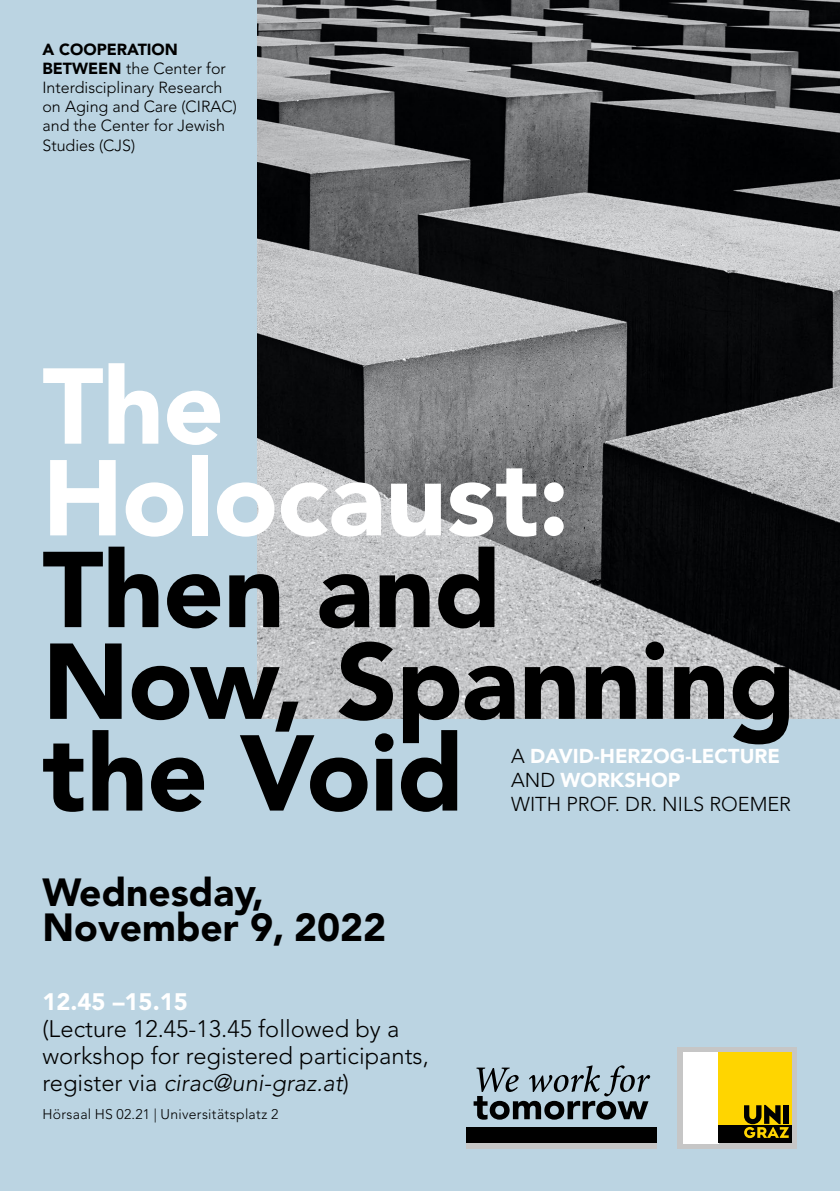
<style>
.page{position:relative;width:840px;height:1191px;background:#fff}
.page>*{position:absolute;margin:0;border:0;box-sizing:border-box;transform-origin:0 0}
.t1{font:900 106.4px/91.6px "Avenir LT Std";letter-spacing:-.005em;color:#000}
.t2{font:900 106.4px/91.6px "Avenir LT Std";letter-spacing:-.005em;color:#fff}
._01_Fließtext{font:900 39px "Avenir LT Std";color:#000}
._01_Fließtext-2{font:300 23.8px/27px "Avenir LT Std";color:#000}
.t3{font:900 20px/24px "Avenir LT Std";color:#fff}
.t4{font:300 20px "Avenir LT Std";color:#000}
.t5{font:300 16px/19.2px "Avenir LT Std";color:#000}
._01_Fließtext-3{font:300 14px "Avenir LT Std";letter-spacing:.02em;color:#000}
.s1{font-weight:900}
.s2{font-weight:300;color:#000}
.s3{font-weight:900;color:#fff}
.s4{font-style:italic}
</style>
<div class="page">
<div style="left:0;top:0;width:839px;height:1191px;background:#bbd4e2"></div>
<img style="left:257px;top:0;width:582px;height:718px">
<div style="left:465px;top:1127px;width:191px;height:16px;background:#000"></div>
<div style="left:465px;top:1143px;width:191px;height:5px;background:#c6c6c6"></div>
<svg style="left:473px;top:1065px;width:177px;height:54px"></svg>
<div style="left:677px;top:1046px;width:120px;height:102px;background:#c6c6c6"></div>
<div style="left:682px;top:1051px;width:36px;height:92px;background:#fff"></div>
<div style="left:718px;top:1051px;width:73px;height:74px;background:#ffd500"></div>
<div style="left:718px;top:1125px;width:73px;height:18px;background:#000"></div>
<svg style="left:744px;top:1105px;width:44px;height:33px"></svg>
<p class="t5" style="left:42px;top:40px;width:196px"><span class="s1">A COOPERATION<br>BETWEEN</span> the Center for<br>Interdisciplinary Research on Aging and Care (CIRAC) and the Center for Jewish<br>Studies (CJS)</p>
<p class="t2" style="left:42px;top:360px;width:528px">The<br>Holocaust:</p>
<p class="t1" style="left:42px;top:544px;width:754px">Then and<br>Now, Spanning the Void</p>
<p class="t3" style="left:511px;top:743px;width:270px"><span class="s2">A</span> DAVID-HERZOG-LECTURE<br><span class="s2">AND</span> WORKSHOP</p>
<p class="t4" style="left:511px;top:792px;width:281px">WITH PROF. DR. NILS ROEMER</p>
<p class="_01_Fließtext" style="left:42px;top:868px;width:223px">Wednesday,</p>
<p class="_01_Fließtext" style="left:42px;top:903px;width:345px">November 9, 2022</p>
<p class="_01_Fließtext-2" style="left:42px;top:988px;width:388px"><span class="s3">12.45 –15.15<br></span>(Lecture 12.45-13.45 followed by a workshop for registered participants, register via <span class="s4">cirac@uni-graz.at</span>)</p>
<p class="_01_Fließtext-3" style="left:42px;top:1106px;width:237px">Hörsaal HS 02.21 | Universitätsplatz 2</p>
</div>
